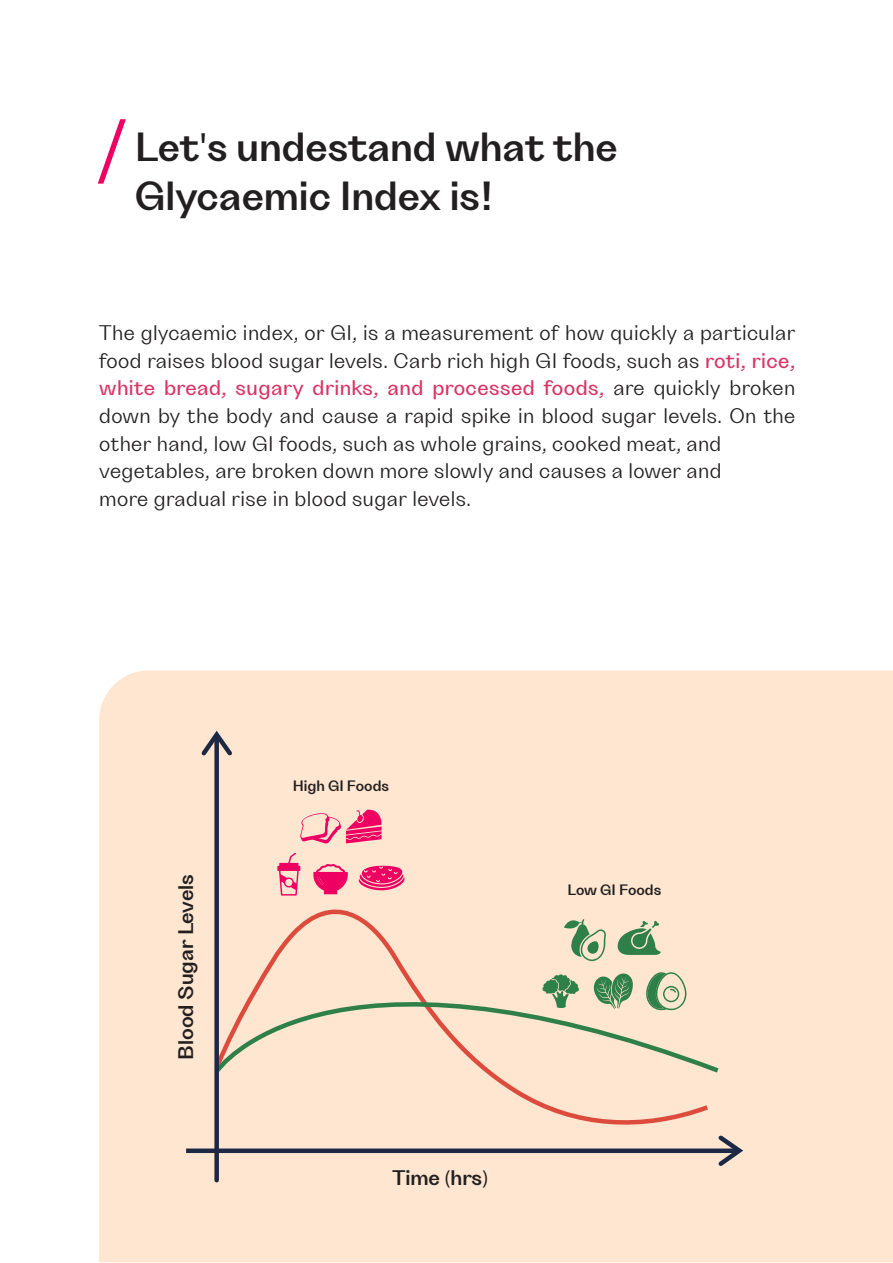
<style>
.page{position:relative;width:893px;height:1263px;background:#fff}
.page>*{position:absolute;margin:0;border:0;box-sizing:border-box;transform-origin:0 0}
.t1{font:40.5px/48.6px "Grotta Trial Semibold";color:#221f20}
.t2{font:21px/27.6px "Grotta Trial Regular";letter-spacing:.02em;color:#221f20}
.t3{font:21px "Grotta Trial Medium";letter-spacing:.02em;color:#d93464}
.t4{font:21px "Grotta Trial Semibold";color:#221f20}
.t5{font:15px "Grotta Trial Semibold";color:#221f20}
.s1{font-family:"Myriad Pro"}
.s2{font-family:"Grotta Trial Medium";color:#d93464}
.s3{font-family:"Grotta Trial Regular";color:#221f20}
</style>
<div class="page">
<div style="left:99px;top:670px;width:794px;height:592px;background:#fee6d0"></div>
<svg style="left:98px;top:119px;width:28px;height:65px"></svg>
<div style="left:211px;top:885px;width:502px;height:249px;background:#fee6d0"></div>
<div style="left:213px;top:922px;width:510px;height:154px;background:#fee6d0"></div>
<div style="left:214px;top:739px;width:5px;height:441px;background:#1d2845"></div>
<svg style="left:198px;top:727px;width:38px;height:32px"></svg>
<div style="left:186px;top:1148px;width:551px;height:5px;background:#1d2845"></div>
<svg style="left:714px;top:1131px;width:33px;height:39px"></svg>
<svg style="left:277px;top:853px;width:23px;height:42px"></svg>
<svg style="left:313px;top:864px;width:35px;height:30px"></svg>
<svg style="left:359px;top:866px;width:46px;height:24px"></svg>
<svg style="left:300px;top:809px;width:82px;height:34px;background:#f78fa6"></svg>
<svg style="left:542px;top:974px;width:37px;height:34px"></svg>
<svg style="left:594px;top:973px;width:39px;height:36px"></svg>
<svg style="left:646px;top:972px;width:40px;height:38px;background:#afbf9c"></svg>
<svg style="left:618px;top:921px;width:43px;height:34px"></svg>
<svg style="left:564px;top:919px;width:42px;height:42px;background:#b4c19f"></svg>
<h1 class="t1" style="left:135px;top:127px;width:484px">Let<span class="s1">'</span>s undestand what the<br>Glycaemic Index is!</h1>
<p class="t2" style="left:99px;top:321px;width:697px">The glycaemic index, or GI, is a measurement of how quickly a particular food raises blood sugar levels. Carb rich high GI foods, such as <span class="s2">roti, rice,</span></p>
<p class="t3" style="left:99px;top:380px;width:697px">white bread, sugary drinks, and processed foods, <span class="s3">are quickly broken</span></p>
<p class="t2" style="left:99px;top:404px;width:697px">down by the body and cause a rapid spike in blood sugar levels. On the other hand, low GI foods, such as whole grains, cooked meat, and vegetables, are broken down more slowly and causes a lower and<br>more gradual rise in blood sugar levels.</p>
<p class="t4" style="left:178px;top:1059px;width:187px;rotate:-90deg">Blood Sugar Levels</p>
<p class="t5" style="left:293px;top:780px;width:98px">High GI Foods</p>
<p class="t5" style="left:568px;top:884px;width:95px">Low GI Foods</p>
<p class="t4" style="left:392px;top:1170px;width:97px">Time <span class="s1">(</span>hrs<span class="s1">)</span></p>
</div>
